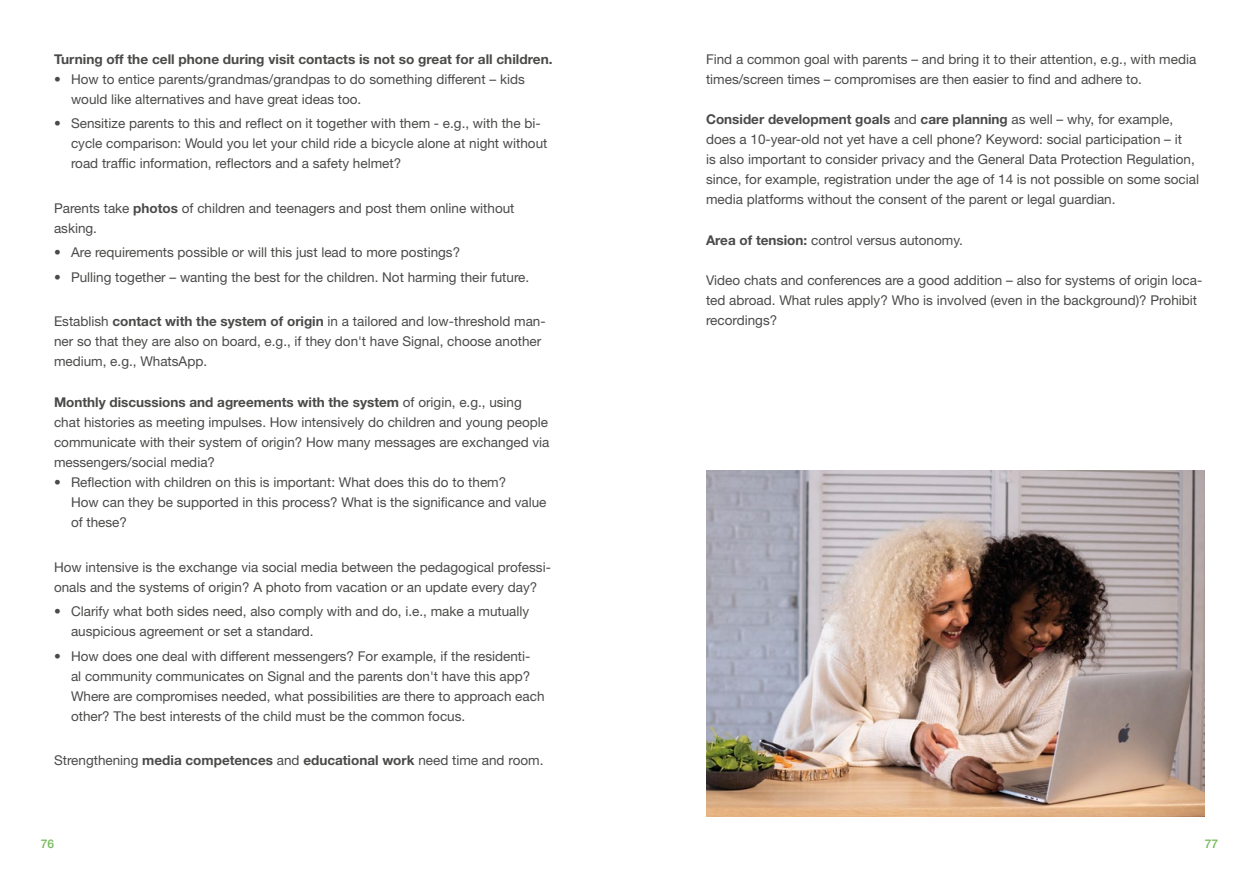
<style>
.page{position:relative;width:1259px;height:893px;background:#fff}
.page>*{position:absolute;margin:0;border:0;box-sizing:border-box;transform-origin:0 0}
.t1{font:13.5px/20.1px "Helvetica Neue LT Std";color:#4a4a49}
.t2{font:700 13.5px "Helvetica Neue LT Std";color:#4a4a49}
.t3{font:500 12px "Helvetica Neue LT Std";color:#74b959}
.s1{font-weight:700}
</style>
<div class="page">
<img style="left:706px;top:471px;width:499px;height:345px">
<p class="t2" style="left:54px;top:50px;width:500px">Turning off the cell phone during visit contacts is not so great for all children.</p>
<p class="t1" style="left:71px;top:69px;width:455px;text-indent:-17px">• How to entice parents/grandmas/grandpas to do something different – kids would like alternatives and have great ideas too.</p>
<p class="t1" style="left:71px;top:113px;width:478px;text-indent:-17px">• Sensitize parents to this and reflect on it together with them - e.g., with the bi&shy;cycle comparison: Would you let your child ride a bicycle alone at night without road traffic information, reflectors and a safety helmet?</p>
<p class="t1" style="left:54px;top:198px;width:462px">Parents take <span class="s1">photos</span> of children and teenagers and post them online without asking.</p>
<p class="t1" style="left:54px;top:242px;width:408px">• Are requirements possible or will this just lead to more postings?</p>
<p class="t1" style="left:54px;top:267px;width:477px">• Pulling together – wanting the best for the children. Not harming their future.</p>
<p class="t1" style="left:54px;top:311px;width:493px">Establish <span class="s1">contact with the system of origin</span> in a tailored and low-threshold man&shy;ner so that they are also on board, e.g., if they don't have Signal, choose another medium, e.g., WhatsApp.</p>
<p class="t1" style="left:54px;top:391px;width:497px"><span class="s1">Monthly discussions and agreements with the system</span> of origin, e.g., using chat histories as meeting impulses. How intensively do children and young people communicate with their system of origin? How many messages are exchanged via messengers/social media?</p>
<p class="t1" style="left:71px;top:472px;width:477px;text-indent:-17px">• Reflection with children on this is important: What does this do to them?<br>How can they be supported in this process? What is the significance and value of these?</p>
<p class="t1" style="left:54px;top:557px;width:498px">How intensive is the exchange via social media between the pedagogical professi&shy;onals and the systems of origin? A photo from vacation or an update every day?</p>
<p class="t1" style="left:71px;top:601px;width:460px;text-indent:-17px">• Clarify what both sides need, also comply with and do, i.e., make a mutually auspicious agreement or set a standard.</p>
<p class="t1" style="left:71px;top:645px;width:475px;text-indent:-17px">• How does one deal with different messengers? For example, if the residenti-<br>al community communicates on Signal and the parents don't have this app?<br>Where are compromises needed, what possibilities are there to approach each other? The best interests of the child must be the common focus.</p>
<p class="t1" style="left:54px;top:750px;width:491px">Strengthening <span class="s1">media competences</span> and <span class="s1">educational work</span> need time and room.</p>
<p class="t1" style="left:706px;top:49px;width:492px">Find a common goal with parents – and bring it to their attention, e.g., with media times/screen times – compromises are then easier to find and adhere to.</p>
<p class="t1" style="left:706px;top:109px;width:494px"><span class="s1">Consider development goals</span> and <span class="s1">care planning</span> as well – why, for example, does a 10-year-old not yet have a cell phone? Keyword: social participation – it<br>is also important to consider privacy and the General Data Protection Regulation, since, for example, registration under the age of 14 is not possible on some social media platforms without the consent of the parent or legal guardian.</p>
<p class="t1" style="left:706px;top:230px;width:258px"><span class="s1">Area of tension:</span> control versus autonomy.</p>
<p class="t1" style="left:706px;top:270px;width:498px">Video chats and conferences are a good addition – also for systems of origin loca&shy;ted abroad. What rules apply? Who is involved (even in the background)? Prohibit recordings?</p>
<p class="t3" style="left:41px;top:836px;width:15px">76</p>
<p class="t3" style="left:1205px;top:836px;width:15px">77</p>
</div>
